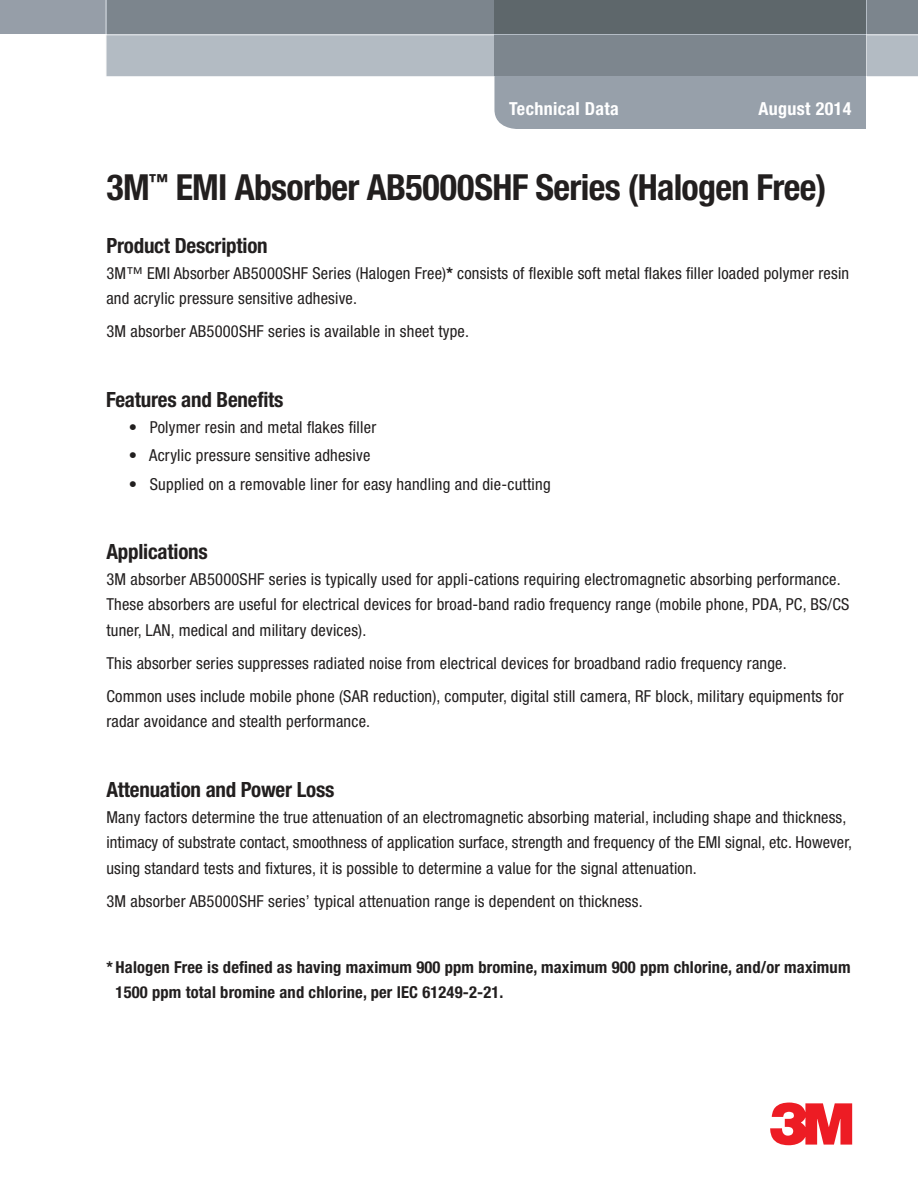
<style>
.page{position:relative;width:918px;height:1188px;background:#fff}
.page>*{position:absolute;margin:0;border:0;box-sizing:border-box;transform-origin:0 0}
.t1{font:700 condensed 36px "Helvetica Neue LT Std";letter-spacing:-.02em;color:#221f1f}
.t2{font:700 condensed 21px "Helvetica Neue LT Std";letter-spacing:-.01em;color:#221f1f}
.t3{font:700 condensed 18px "Helvetica Neue LT Std";letter-spacing:.02em;color:#fff}
.t4{font:condensed 16.5px/25.5px "Helvetica Neue LT Std";letter-spacing:.01em;color:#221f1f}
.t5{font:700 condensed 16.5px/25.5px "Helvetica Neue LT Std";letter-spacing:.01em;color:#221f1f}
.s1{font-weight:700}
</style>
<div class="page">
<div style="left:494px;top:76px;width:372px;height:53px;background:#97a0aa"></div>
<svg style="left:0;top:0;width:918px;height:76px;background:#91999f"></svg>
<svg style="left:770px;top:1103px;width:82px;height:42px"></svg>
<p class="t3" style="left:509px;top:102px;width:111px">Technical Data</p>
<p class="t3" style="left:759px;top:102px;width:94px">August 2014</p>
<h1 class="t1" style="left:106px;top:174px;width:721px">3M<sup>™</sup> EMI Absorber AB5000SHF Series (Halogen Free)</h1>
<p class="t2" style="left:106px;top:238px;width:163px">Product Description</p>
<p class="t4" style="left:106px;top:261px;width:744px">3M™ EMI Absorber AB5000SHF Series (Halogen Free)<span class="s1">*</span> consists of flexible soft metal flakes filler loaded polymer resin and acrylic pressure sensitive adhesive.</p>
<p class="t4" style="left:106px;top:320px;width:364px">3M absorber AB5000SHF series is available in sheet type.</p>
<p class="t2" style="left:106px;top:392px;width:179px">Features and Benefits</p>
<p class="t4" style="left:129px;top:416px;width:249px">• Polymer resin and metal flakes filler</p>
<p class="t4" style="left:129px;top:444px;width:243px">• Acrylic pressure sensitive adhesive</p>
<p class="t4" style="left:129px;top:473px;width:423px">• Supplied on a removable liner for easy handling and die-cutting</p>
<p class="t2" style="left:106px;top:544px;width:103px">Applications</p>
<p class="t4" style="left:106px;top:568px;width:745px">3M absorber AB5000SHF series is typically used for appli-cations requiring electromagnetic absorbing performance.<br>These absorbers are useful for electrical devices for broad-band radio frequency range (mobile phone, PDA, PC, BS/CS tuner, LAN, medical and military devices).</p>
<p class="t4" style="left:106px;top:648px;width:739px;line-height:33px">This absorber series suppresses radiated noise from electrical devices for broadband radio frequency range.<br>Common uses include mobile phone (SAR reduction), computer, digital still camera, RF block, military equipments for</p>
<p class="t4" style="left:106px;top:710px;width:265px">radar avoidance and stealth performance.</p>
<p class="t2" style="left:106px;top:782px;width:230px">Attenuation and Power Loss</p>
<p class="t4" style="left:106px;top:806px;width:747px">Many factors determine the true attenuation of an electromagnetic absorbing material, including shape and thickness, intimacy of substrate contact, smoothness of application surface, strength and frequency of the EMI signal, etc. However, using standard tests and fixtures, it is possible to determine a value for the signal attenuation.</p>
<p class="t4" style="left:106px;top:890px;width:538px">3M absorber AB5000SHF series’ typical attenuation range is dependent on thickness.</p>
<p class="t5" style="left:116px;top:956px;width:736px;text-indent:-9px">* Halogen Free is defined as having maximum 900 ppm bromine, maximum 900 ppm chlorine, and/or maximum<br>1500 ppm total bromine and chlorine, per IEC 61249-2-21.</p>
</div>
